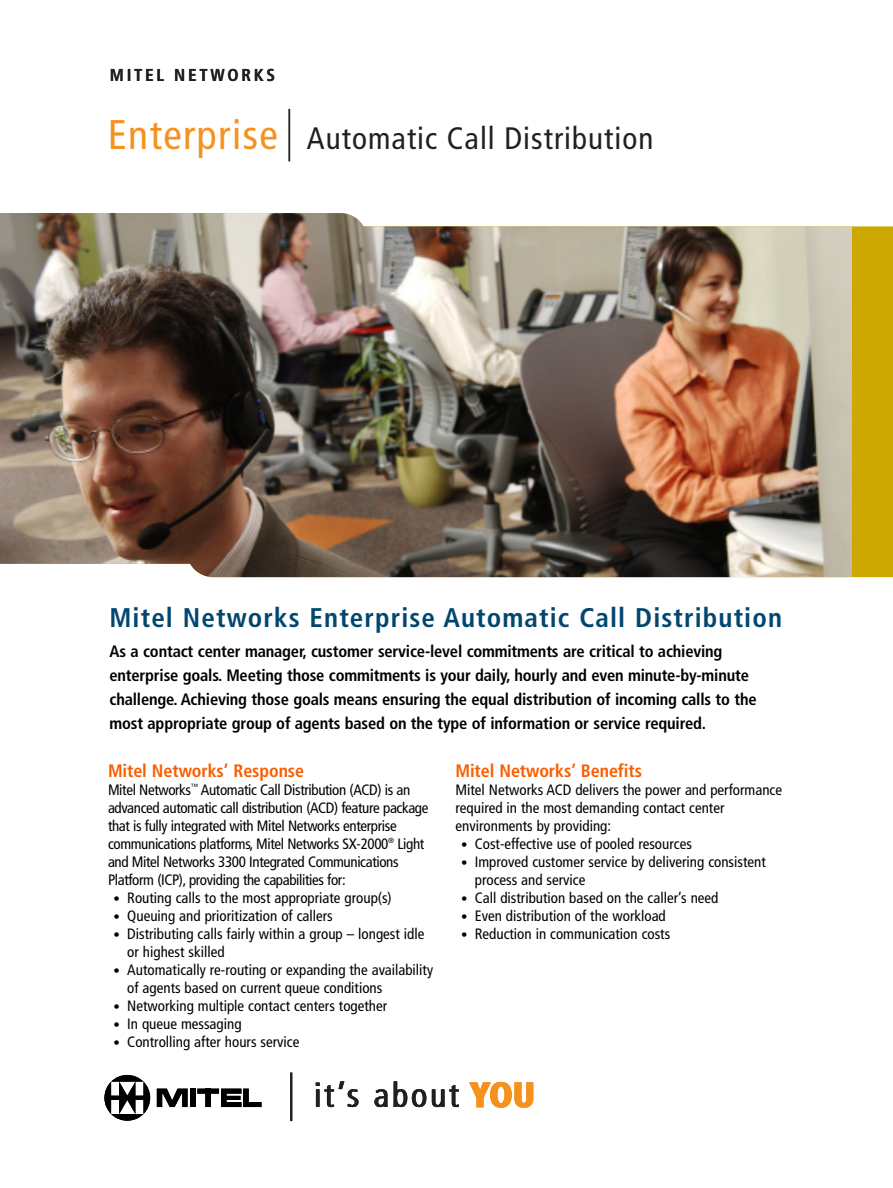
<style>
.page{position:relative;width:893px;height:1188px;background:#fff}
.page>*{position:absolute;margin:0;border:0;box-sizing:border-box;transform-origin:0 0}
.t1{font:condensed 31.05px "Frutiger";letter-spacing:.035em;color:#231f20}
.t2{font:700 condensed 27px "Frutiger";letter-spacing:.04em;color:#004770}
.t3{font:700 condensed 18px "Frutiger";letter-spacing:-.005em;color:#fa5d00}
.t4{font:700 condensed 17.25px "Frutiger";letter-spacing:.16em;color:#231f20}
.t5{font:700 condensed 16.5px/24px "Frutiger";letter-spacing:-.01em;color:#000}
.t6{font:condensed 15px/18px "Frutiger";color:#000}
.t7{font:condensed 15px/18px "Frutiger";letter-spacing:-.025em;color:#000}
.s1{font-size:41.4px;color:#f6911e}
.s2{font-size:12.75px}
</style>
<div class="page">
<hr style="left:289px;top:109px;width:1px;height:52px;background:#231f20">
<div style="left:852px;top:226px;width:41px;height:351px;background:#cca700"></div>
<img style="left:1px;top:213px;width:851px;height:364px">
<svg style="left:316px;top:1081px;width:43px;height:26px"></svg>
<svg style="left:374px;top:1081px;width:85px;height:26px"></svg>
<svg style="left:469px;top:1082px;width:65px;height:26px"></svg>
<svg style="left:104px;top:1075px;width:46px;height:46px"></svg>
<div style="left:190px;top:1089px;width:5px;height:18px;background:#000"></div>
<svg style="left:157px;top:1089px;width:31px;height:18px"></svg>
<svg style="left:197px;top:1089px;width:64px;height:18px"></svg>
<hr style="left:291px;top:1073px;width:1px;height:48px;background:#231f20">
<p class="t4" style="left:110px;top:68px;width:167px">MITEL NETWORKS</p>
<h1 class="t1" style="left:108px;top:126px;width:547px"><span class="s1">Enterprise</span> Automatic Call Distribution</h1>
<h2 class="t2" style="left:110px;top:607px;width:674px">Mitel Networks Enterprise Automatic Call Distribution</h2>
<p class="t5" style="left:110px;top:641px;width:649px">As a contact center manager, customer service-level commitments are critical to achieving enterprise goals. Meeting those commitments is your daily, hourly and even minute-by-minute challenge. Achieving those goals means ensuring the equal distribution of incoming calls to the most appropriate group of agents based on the type of information or service required.</p>
<p class="t3" style="left:108px;top:764px;width:198px">Mitel Networks’ Response</p>
<p class="t7" style="left:108px;top:782px;width:322px">Mitel Networks<sup>™</sup> Automatic Call Distribution (ACD) is an advanced automatic call distribution (ACD) feature package that is fully integrated with Mitel Networks enterprise communications platforms, Mitel Networks SX-2000<sup>®</sup> Light and Mitel Networks 3300 Integrated Communications Platform (ICP), providing the capabilities for:</p>
<p class="t6" style="left:114px;top:890px;width:280px"><span class="s2">•</span> Routing calls to the most appropriate group(s)</p>
<p class="t6" style="left:114px;top:908px;width:221px"><span class="s2">•</span> Queuing and prioritization of callers</p>
<p class="t6" style="left:127px;top:926px;width:299px;text-indent:-14px"><span class="s2">•</span> Distributing calls fairly within a group – longest idle or highest skilled</p>
<p class="t6" style="left:127px;top:962px;width:307px;text-indent:-14px"><span class="s2">•</span> Automatically re-routing or expanding the availability of agents based on current queue conditions</p>
<p class="t6" style="left:114px;top:998px;width:275px"><span class="s2">•</span> Networking multiple contact centers together</p>
<p class="t6" style="left:114px;top:1016px;width:129px"><span class="s2">•</span> In queue messaging</p>
<p class="t6" style="left:114px;top:1034px;width:187px"><span class="s2">•</span> Controlling after hours service</p>
<p class="t3" style="left:455px;top:764px;width:188px">Mitel Networks’ Benefits</p>
<p class="t6" style="left:455px;top:782px;width:328px">Mitel Networks ACD delivers the power and performance required in the most demanding contact center environments by providing:</p>
<p class="t6" style="left:461px;top:836px;width:232px"><span class="s2">•</span> Cost-effective use of pooled resources</p>
<p class="t6" style="left:475px;top:854px;width:293px;text-indent:-14px"><span class="s2">•</span> Improved customer service by delivering consistent process and service</p>
<p class="t6" style="left:461px;top:890px;width:259px"><span class="s2">•</span> Call distribution based on the caller’s need</p>
<p class="t6" style="left:461px;top:908px;width:206px"><span class="s2">•</span> Even distribution of the workload</p>
<p class="t6" style="left:461px;top:926px;width:211px"><span class="s2">•</span> Reduction in communication costs</p>
</div>
